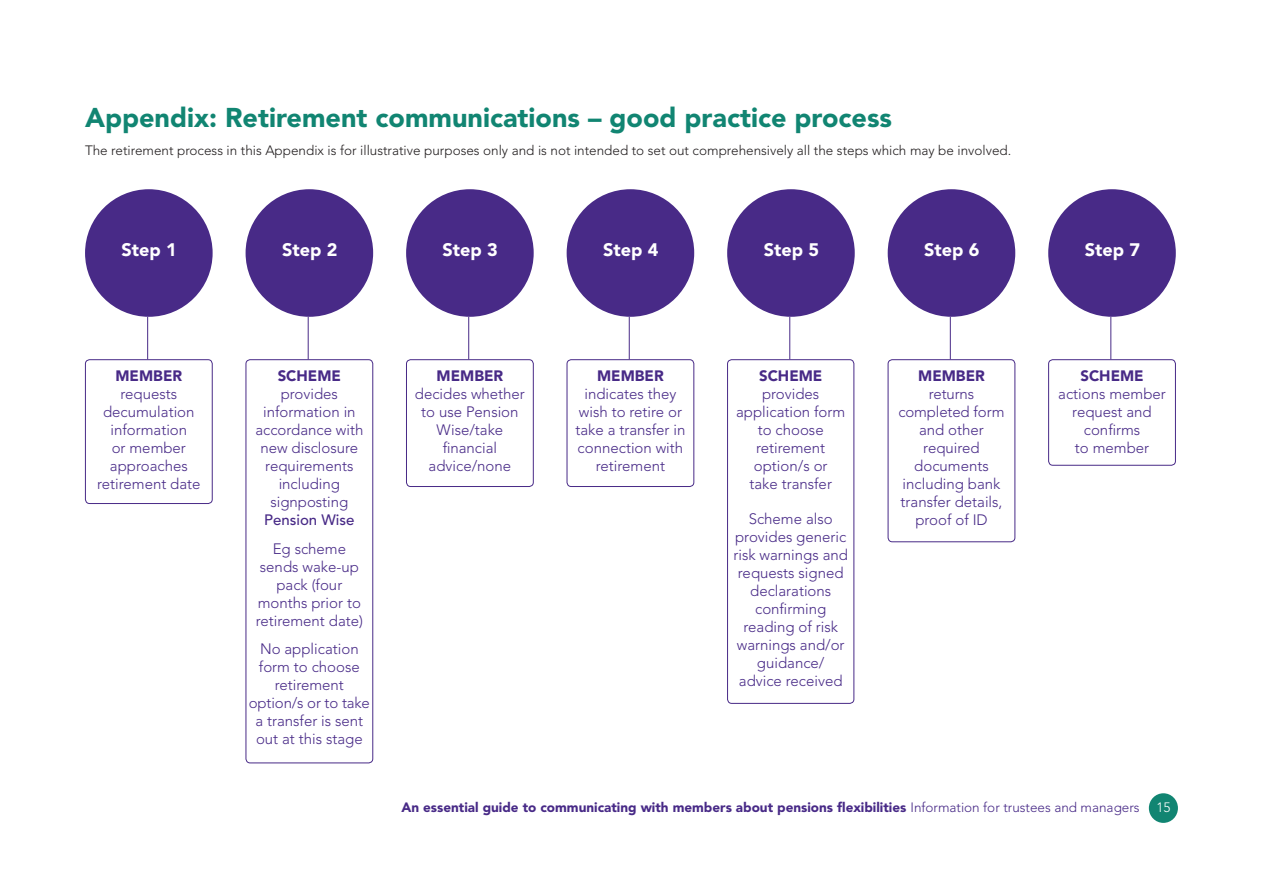
<style>
.page{position:relative;width:1263px;height:893px;background:#fff}
.page>*{position:absolute;margin:0;border:0;box-sizing:border-box;transform-origin:0 0}
.t1{font:900 27px "Avenir LT Std";color:#118572}
.t2{font:900 18px "Avenir LT Std";color:#fff}
.t3{font:300 15px/18px "Avenir LT Std";color:#482a87;text-align:center}
.t4{font:300 13.5px "Avenir LT Std";color:#231f20}
.t5{font:900 13.5px "Avenir LT Std";color:#482a87}
.s1{font-weight:900}
.s2{font-weight:500}
.s3{font-weight:300}
.s4{font-weight:300;color:#fff}
</style>
<div class="page">
<div style="left:1149px;top:793px;width:29px;height:30px;background:#118572;border-radius:50%"></div>
<hr style="left:147px;top:317px;width:1px;height:42px;background:#482a87">
<hr style="left:308px;top:317px;width:1px;height:42px;background:#482a87">
<hr style="left:468px;top:317px;width:1px;height:42px;background:#482a87">
<hr style="left:629px;top:317px;width:1px;height:42px;background:#482a87">
<hr style="left:789px;top:317px;width:1px;height:42px;background:#482a87">
<hr style="left:950px;top:317px;width:1px;height:42px;background:#482a87">
<hr style="left:1110px;top:317px;width:1px;height:42px;background:#482a87">
<div style="left:85px;top:189px;width:128px;height:128px;background:#482a87;border-radius:50%"></div>
<div style="left:246px;top:189px;width:127px;height:128px;background:#482a87;border-radius:50%"></div>
<div style="left:406px;top:189px;width:128px;height:128px;background:#482a87;border-radius:50%"></div>
<div style="left:567px;top:189px;width:127px;height:128px;background:#482a87;border-radius:50%"></div>
<div style="left:727px;top:189px;width:128px;height:128px;background:#482a87;border-radius:50%"></div>
<div style="left:888px;top:189px;width:127px;height:128px;background:#482a87;border-radius:50%"></div>
<div style="left:1048px;top:189px;width:128px;height:128px;background:#482a87;border-radius:50%"></div>
<div style="left:85px;top:359px;width:128px;height:145px;border:1px solid #482a87;border-radius:4px"></div>
<div style="left:246px;top:359px;width:127px;height:404px;border:1px solid #482a87;border-radius:4px"></div>
<div style="left:406px;top:359px;width:128px;height:128px;border:1px solid #482a87;border-radius:4px"></div>
<div style="left:567px;top:359px;width:127px;height:128px;border:1px solid #482a87;border-radius:4px"></div>
<div style="left:888px;top:359px;width:127px;height:183px;border:1px solid #482a87;border-radius:4px"></div>
<div style="left:1048px;top:359px;width:128px;height:107px;border:1px solid #482a87;border-radius:4px"></div>
<div style="left:727px;top:359px;width:127px;height:345px;border:1px solid #482a87;border-radius:4px"></div>
<h2 class="t1" style="left:85px;top:101px;width:808px">Appendix: Retirement communications – good practice process</h2>
<p class="t4" style="left:85px;top:143px;width:928px">The retirement process in this Appendix is for illustrative purposes only and is not intended to set out comprehensively all the steps which may be involved.</p>
<p class="t2" style="left:122px;top:239px;width:57px">Step 1</p>
<p class="t2" style="left:282px;top:239px;width:57px">Step 2</p>
<p class="t2" style="left:443px;top:239px;width:57px">Step 3</p>
<p class="t2" style="left:603px;top:239px;width:57px">Step 4</p>
<p class="t2" style="left:764px;top:239px;width:57px">Step 5</p>
<p class="t2" style="left:924px;top:239px;width:57px">Step 6</p>
<p class="t2" style="left:1085px;top:239px;width:57px">Step 7</p>
<p class="t3" style="left:97px;top:367px;width:105px"><span class="s1">MEMBER </span>requests decumulation information<br>or member approaches retirement date</p>
<p class="t3" style="left:255px;top:367px;width:110px"><span class="s1">SCHEME </span>provides information in accordance with new disclosure requirements including signposting<br><span class="s2">Pension Wise</span></p>
<p class="t3" style="left:256px;top:540px;width:109px">Eg scheme sends wake-up pack (four months prior to retirement date)</p>
<p class="t3" style="left:249px;top:640px;width:123px">No application form to choose retirement option/s or to take a transfer is sent out at this stage</p>
<p class="t3" style="left:415px;top:367px;width:112px"><span class="s1">MEMBER </span>decides whether to use Pension<br>Wise/take financial advice/none</p>
<p class="t3" style="left:575px;top:367px;width:112px"><span class="s1">MEMBER </span>indicates they wish to retire or take a transfer in connection with retirement</p>
<p class="t3" style="left:898px;top:367px;width:108px"><span class="s1">MEMBER </span>returns completed form and other required documents including bank transfer details, proof of ID</p>
<p class="t3" style="left:1058px;top:367px;width:109px"><span class="s1">SCHEME </span>actions member request and confirms<br>to member</p>
<p class="t3" style="left:736px;top:367px;width:111px"><span class="s1">SCHEME </span>provides application form to choose retirement option/s or<br>take transfer</p>
<p class="t3" style="left:733px;top:510px;width:116px">Scheme also provides generic risk warnings and requests signed declarations confirming reading of risk warnings and/or guidance/<br>advice received</p>
<p class="t5" style="left:401px;top:799px;width:770px">An essential guide to communicating with members about pensions flexibilities <span class="s3">Information for trustees and managers</span> <span class="s4">15</span></p>
</div>
